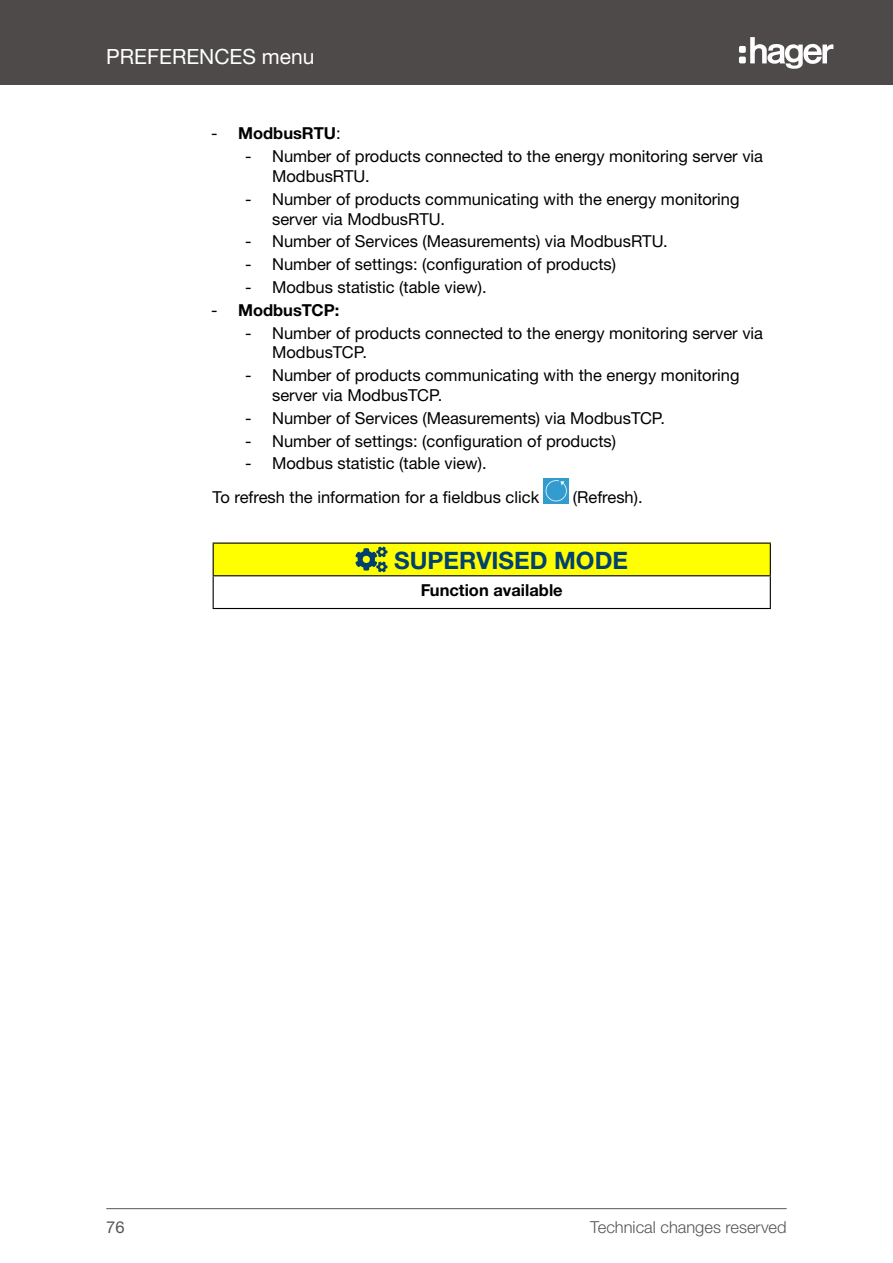
<style>
.page{position:relative;width:893px;height:1263px;background:#fff}
.page>*{position:absolute;margin:0;border:0;box-sizing:border-box;transform-origin:0 0}
.t1{font:700 24px "Helvetica Neue LTW1 G";color:#004170}
.t2{font:21px "Helvetica Neue LTW1 G";color:#fff}
.t3{font:16.5px/19.8px "Helvetica Neue LTW1 G";color:#000}
.t4{font:700 16.5px "Helvetica Neue LTW1 G";color:#000}
.t5{font:300 16.5px "Helvetica Neue LTW1 G";color:#575756}
.t6{font:16.5px "Helvetica Neue LTW1 G";color:#575756}
.s1{font-weight:400}
</style>
<div class="page">
<div style="left:0;top:0;width:893px;height:85px;background:#4d4a49"></div>
<svg style="left:750px;top:37px;width:83px;height:32px"></svg>
<div style="left:739px;top:46px;width:7px;height:7px;background:#fefefe;border-radius:2px"></div>
<div style="left:739px;top:57px;width:7px;height:6px;background:#fefefe;border-radius:2px"></div>
<hr style="left:106px;top:1208px;width:681px;height:1px;background:#575756">
<img style="left:544px;top:479px;width:24px;height:24px">
<div style="left:213px;top:543px;width:557px;height:33px;background:#ff0"></div>
<hr style="left:213px;top:542px;width:558px;height:2px;background:#000">
<hr style="left:213px;top:544px;width:1px;height:31px;background:#000">
<hr style="left:770px;top:544px;width:1px;height:31px;background:#000">
<hr style="left:213px;top:575px;width:558px;height:1px;background:#000">
<hr style="left:213px;top:576px;width:1px;height:32px;background:#000">
<hr style="left:770px;top:576px;width:1px;height:32px;background:#000">
<hr style="left:213px;top:608px;width:558px;height:1px;background:#000">
<svg style="left:355px;top:547px;width:32px;height:25px"></svg>
<p class="t2" style="left:106px;top:44px;width:210px">PREFERENCES menu</p>
<p class="t4" style="left:211px;top:123px;width:131px"><span class="s1">-</span> ModbusRTU<span class="s1">:</span></p>
<p class="t3" style="left:272px;top:146px;width:492px;text-indent:-27px">- Number of products connected to the energy monitoring server via<br>ModbusRTU.</p>
<p class="t3" style="left:272px;top:189px;width:469px;text-indent:-27px">- Number of products communicating with the energy monitoring server via ModbusRTU.</p>
<p class="t3" style="left:245px;top:231px;width:424px">- Number of Services (Measurements) via ModbusRTU.</p>
<p class="t3" style="left:245px;top:254px;width:373px">- Number of settings: (configuration of products)</p>
<p class="t3" style="left:245px;top:277px;width:243px">- Modbus statistic (table view).</p>
<p class="t4" style="left:211px;top:300px;width:130px"><span class="s1">-</span> ModbusTCP:</p>
<p class="t3" style="left:272px;top:323px;width:492px;text-indent:-27px">- Number of products connected to the energy monitoring server via<br>ModbusTCP.</p>
<p class="t3" style="left:272px;top:365px;width:469px;text-indent:-27px">- Number of products communicating with the energy monitoring server via ModbusTCP.</p>
<p class="t3" style="left:245px;top:408px;width:422px">- Number of Services (Measurements) via ModbusTCP.</p>
<p class="t3" style="left:245px;top:431px;width:373px">- Number of settings: (configuration of products)</p>
<p class="t3" style="left:213px;top:446px;width:328px;line-height:33.9px;text-indent:33px">- Modbus statistic (table view).<br>To refresh the information for a fieldbus click</p>
<p class="t3" style="left:573px;top:487px;width:71px">(Refresh).</p>
<h1 class="t1" style="left:394px;top:546px;width:235px">SUPERVISED MODE</h1>
<p class="t4" style="left:421px;top:580px;width:144px">Function available</p>
<p class="t6" style="left:106px;top:1217px;width:20px">76</p>
<p class="t5" style="left:590px;top:1217px;width:198px">Technical changes reserved</p>
</div>
